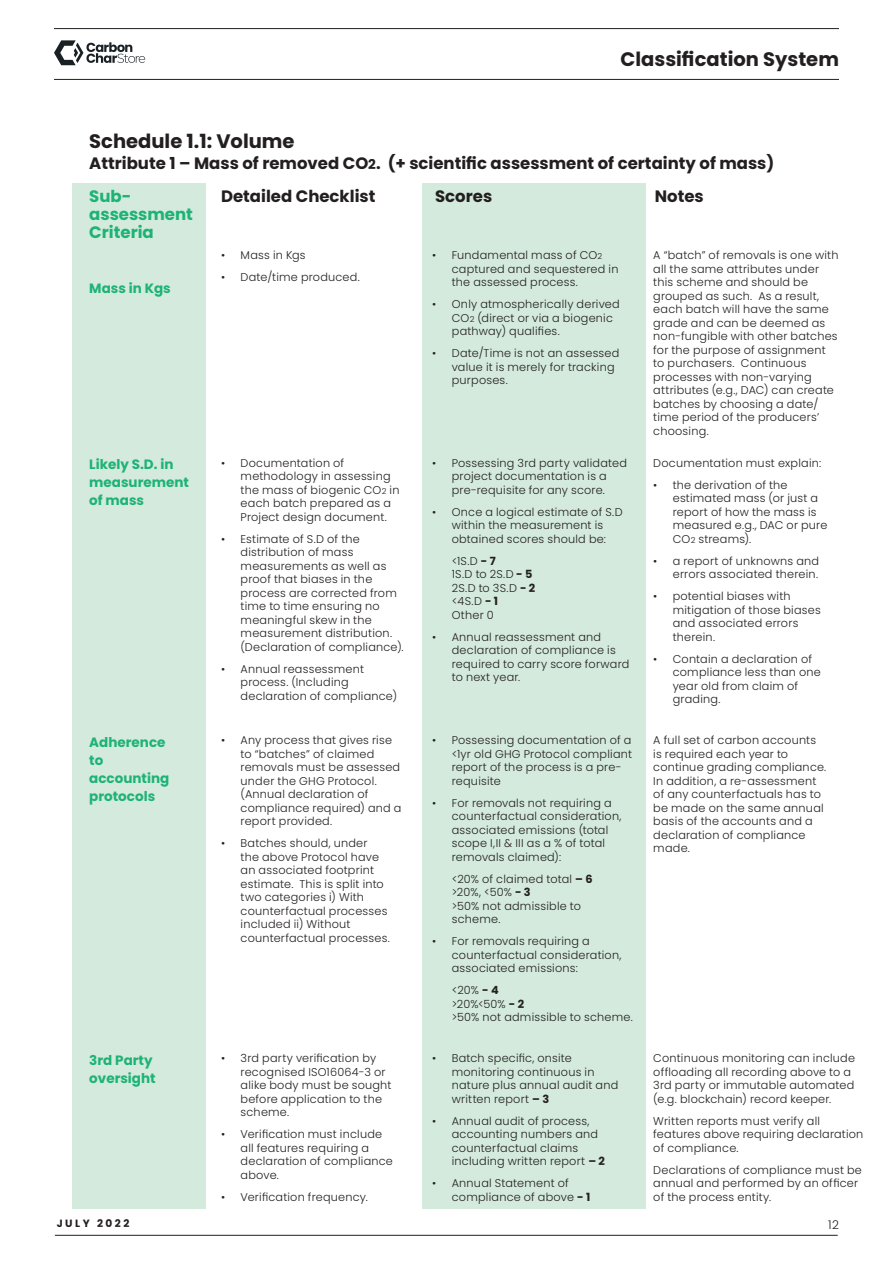
<style>
.page{position:relative;width:893px;height:1263px;background:#fff}
.page>*{position:absolute;margin:0;border:0;box-sizing:border-box;transform-origin:0 0}
.t1{font:700 19.5px "Poppins";color:#231f20}
.t2{font:700 16.5px "Poppins";color:#231f20}
.t3{font:700 16.5px/18px "Poppins";color:#1db376}
.t4{font:700 13.5px/18px "Poppins";color:#1db376}
.t5{font:300 12px "Poppins";color:#231f20}
.t6{font:300 11.25px/13.5px "Poppins";letter-spacing:.02em;color:#231f20}
.t7{font:700 10.5px "Poppins";letter-spacing:.24em;color:#231f20}
.s1{font-size:13.5px}
.s2{font-size:8.25px}
.s3{font-weight:700}
</style>
<div class="page">
<hr style="left:54px;top:79px;width:785px;height:1px;background:#231f20">
<hr style="left:54px;top:28px;width:785px;height:1px;background:#231f20">
<hr style="left:55px;top:1235px;width:783px;height:1px;background:#231f20">
<svg style="left:54px;top:40px;width:91px;height:25px"></svg>
<div style="left:72px;top:184px;width:134px;height:1025px;background:#d3eadc"></div>
<div style="left:422px;top:184px;width:224px;height:1025px;background:#d3eadc"></div>
<h1 class="t1" style="left:621px;top:47px;width:220px">Classification System</h1>
<p class="t1" style="left:89px;top:130px;width:207px">Schedule 1.1: Volume</p>
<p class="t2" style="left:89px;top:154px;width:687px">Attribute 1 – Mass of removed CO<span class="s1">2</span>. (+ scientific assessment of certainty of mass)</p>
<p class="t3" style="left:89px;top:187px;width:105px">Sub&shy;assessment<br>Criteria</p>
<p class="t2" style="left:221px;top:186px;width:156px">Detailed Checklist</p>
<p class="t2" style="left:435px;top:186px;width:59px">Scores</p>
<p class="t2" style="left:655px;top:186px;width:50px">Notes</p>
<p class="t4" style="left:89px;top:279px;width:83px">Mass in Kgs</p>
<p class="t4" style="left:89px;top:455px;width:101px">Likely S.D. in measurement of mass</p>
<p class="t4" style="left:89px;top:733px;width:82px">Adherence to accounting protocols</p>
<p class="t4" style="left:89px;top:1051px;width:68px">3rd Party oversight</p>
<p class="t6" style="left:221px;top:249px;width:86px">• Mass in Kgs</p>
<p class="t6" style="left:221px;top:271px;width:140px">• Date/time produced.</p>
<p class="t6" style="left:241px;top:456px;width:160px;text-indent:-20px">• Documentation of methodology in assessing the mass of biogenic CO<span class="s2">2</span> in each batch prepared as a<br>Project design document.</p>
<p class="t6" style="left:241px;top:532px;width:165px;text-indent:-20px">• Estimate of S.D of the distribution of mass measurements as well as proof that biases in the process are corrected from time to time ensuring no meaningful skew in the measurement distribution. (Declaration of compliance).</p>
<p class="t6" style="left:241px;top:662px;width:158px;text-indent:-20px">• Annual reassessment process. (Including declaration of compliance)</p>
<p class="t6" style="left:241px;top:733px;width:162px;text-indent:-20px">• Any process that gives rise to “batches” of claimed removals must be assessed under the GHG Protocol. (Annual declaration of compliance required) and a report provided.</p>
<p class="t6" style="left:241px;top:836px;width:151px;text-indent:-20px">• Batches should, under<br>the above Protocol have an associated footprint estimate. This is split into two categories i) With counterfactual processes included ii) Without counterfactual processes.</p>
<p class="t6" style="left:241px;top:1051px;width:152px;text-indent:-20px">• 3rd party verification by recognised ISO16064-3 or alike body must be sought before application to the scheme.</p>
<p class="t6" style="left:241px;top:1127px;width:154px;text-indent:-20px">• Verification must include all features requiring a declaration of compliance above.</p>
<p class="t6" style="left:221px;top:1190px;width:148px">• Verification frequency.</p>
<p class="t6" style="left:452px;top:249px;width:168px;text-indent:-20px">• Fundamental mass of CO<span class="s2">2 </span>captured and sequestered in the assessed process.</p>
<p class="t6" style="left:452px;top:298px;width:169px;text-indent:-20px">• Only atmospherically derived<br>CO<span class="s2">2</span> (direct or via a biogenic pathway) qualifies.</p>
<p class="t6" style="left:452px;top:347px;width:169px;text-indent:-20px">• Date/Time is not an assessed value it is merely for tracking purposes.</p>
<p class="t6" style="left:432px;top:456px;width:196px;text-align:center">• Possessing 3rd party validated project documentation is a pre-requisite for any score.</p>
<p class="t6" style="left:432px;top:505px;width:192px;text-align:center">• Once a logical estimate of S.D within the measurement is obtained scores should be:</p>
<p class="t6" style="left:452px;top:554px;width:85px">&lt;1S.D <span class="s3">- 7<br></span>1S.D to 2S.D <span class="s3">- 5<br></span>2S.D to 3S.D <span class="s3">- 2 </span>&lt;4S.D <span class="s3">- 1<br></span>Other 0</p>
<p class="t6" style="left:452px;top:630px;width:179px;text-indent:-20px">• Annual reassessment and declaration of compliance is required to carry score forward to next year.</p>
<p class="t6" style="left:452px;top:733px;width:182px;text-indent:-20px">• Possessing documentation of a &lt;1yr old GHG Protocol compliant report of the process is a pre&shy;requisite</p>
<p class="t6" style="left:452px;top:796px;width:171px;text-indent:-20px">• For removals not requiring a counterfactual consideration, associated emissions (total scope I,II &amp; III as a % of total removals claimed):</p>
<p class="t6" style="left:452px;top:872px;width:142px">&lt;20% of claimed total <span class="s3">– 6 </span>&gt;20%, &lt;50% <span class="s3">- 3<br></span>&gt;50% not admissible to scheme.</p>
<p class="t6" style="left:452px;top:934px;width:171px;text-indent:-20px">• For removals requiring a counterfactual consideration, associated emissions:</p>
<p class="t6" style="left:452px;top:983px;width:183px">&lt;20% <span class="s3">- 4<br></span>&gt;20%&lt;50% <span class="s3">- 2<br></span>&gt;50% not admissible to scheme.</p>
<p class="t6" style="left:452px;top:1051px;width:168px;text-indent:-20px">• Batch specific, onsite monitoring continuous in nature plus annual audit and written report <span class="s3">– 3</span></p>
<p class="t6" style="left:452px;top:1114px;width:155px;text-indent:-20px">• Annual audit of process, accounting numbers and counterfactual claims including written report <span class="s3">– 2</span></p>
<p class="t6" style="left:452px;top:1176px;width:140px;text-indent:-20px">• Annual Statement of compliance of above <span class="s3">- 1</span></p>
<p class="t6" style="left:653px;top:249px;width:187px">A “batch” of removals is one with all the same attributes under this scheme and should be grouped as such. As a result, each batch will have the same grade and can be deemed as non-fungible with other batches for the purpose of assignment to purchasers. Continuous processes with non-varying attributes (e.g., DAC) can create batches by choosing a date/ time period of the producers’ choosing.</p>
<p class="t6" style="left:653px;top:456px;width:169px">Documentation must explain:</p>
<p class="t6" style="left:673px;top:478px;width:156px;text-indent:-20px">• the derivation of the estimated mass (or just a report of how the mass is measured e.g., DAC or pure<br>CO<span class="s2">2</span> streams).</p>
<p class="t6" style="left:653px;top:554px;width:167px;text-align:right">• a report of unknowns and errors associated therein.</p>
<p class="t6" style="left:673px;top:590px;width:149px;text-indent:-20px">• potential biases with mitigation of those biases and associated errors therein.</p>
<p class="t6" style="left:673px;top:652px;width:150px;text-indent:-20px">• Contain a declaration of compliance less than one year old from claim of grading.</p>
<p class="t6" style="left:653px;top:733px;width:175px">A full set of carbon accounts is required each year to continue grading compliance.<br>In addition, a re-assessment of any counterfactuals has to be made on the same annual basis of the accounts and a declaration of compliance made.</p>
<p class="t6" style="left:653px;top:1051px;width:203px">Continuous monitoring can include offloading all recording above to a 3rd party or immutable automated (e.g. blockchain) record keeper.</p>
<p class="t6" style="left:653px;top:1114px;width:212px">Written reports must verify all features above requiring declaration of compliance.</p>
<p class="t6" style="left:653px;top:1163px;width:210px">Declarations of compliance must be annual and performed by an officer of the process entity.</p>
<p class="t7" style="left:57px;top:1217px;width:74px">JULY 2022</p>
<p class="t5" style="left:828px;top:1218px;width:12px">12</p>
</div>
